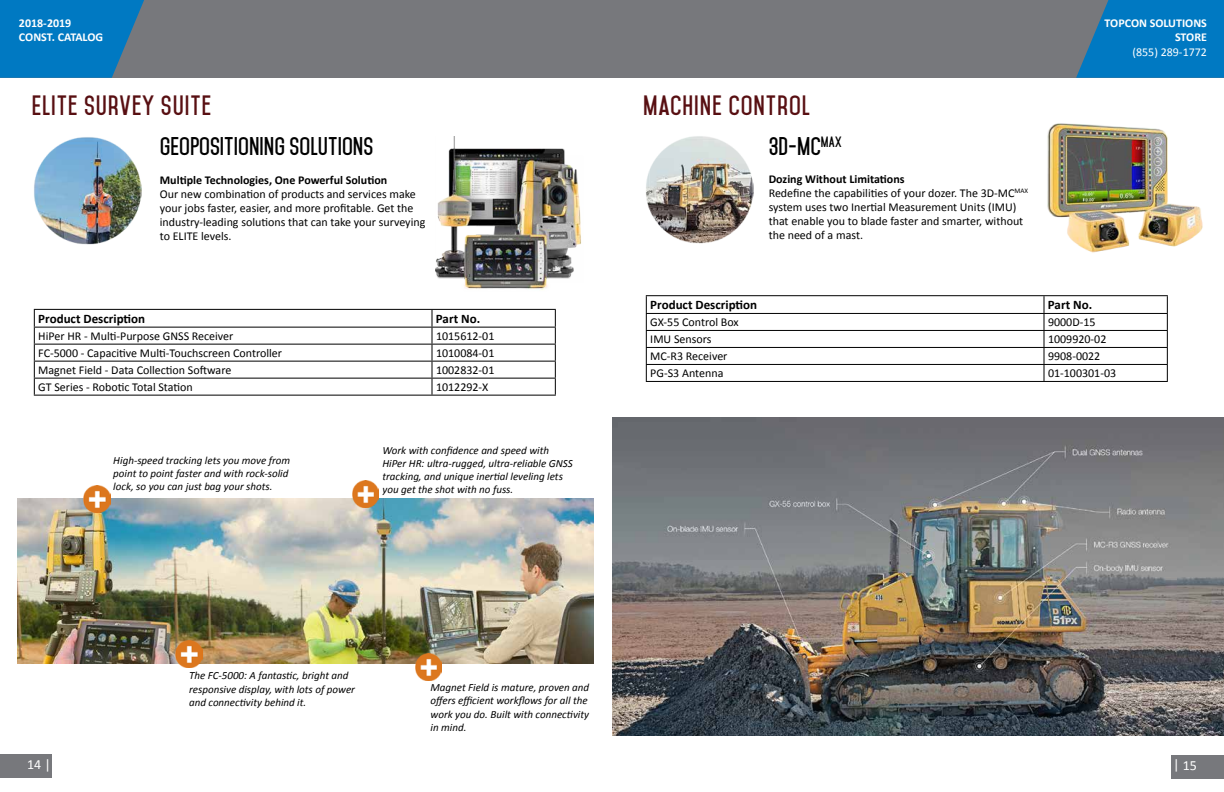
<style>
.page{position:relative;width:1224px;height:792px;background:#fff}
.page>*{position:absolute;margin:0;border:0;box-sizing:border-box;transform-origin:0 0}
.t1{font:700 24px "Mohave";letter-spacing:.035em;color:#580f12}
.t2{font:700 22px "Mohave";color:#000}
.t3{font:14px "Calibri";color:#fff}
.t4{font:700 13px "Calibri";color:#000}
.t5{font:12px/14px "Calibri";color:#000}
.t6{font:700 12px/14.4px "Calibri";color:#fff;text-align:right}
.t7{font:700 12px "Calibri";color:#000}
.t8{font:12px "Calibri";color:#fff}
.t9{font:italic 11px/13.2px "Calibri";color:#000}
.s1{font-weight:700}
</style>
<div class="page">
<div style="left:1172px;top:755px;width:52px;height:24px;background:#77787c"></div>
<div style="left:0;top:754px;width:52px;height:24px;background:#77787c"></div>
<div style="left:0;top:0;width:1224px;height:78px;background:#77787c"></div>
<svg style="left:1076px;top:0;width:148px;height:78px;background:#0d78b9"></svg>
<svg style="left:0;top:0;width:144px;height:78px;background:#0d78ba"></svg>
<img style="left:34px;top:137px;width:108px;height:108px">
<hr style="left:34px;top:309px;width:398px;height:1px;background:#000">
<hr style="left:432px;top:309px;width:124px;height:1px;background:#000">
<hr style="left:34px;top:327px;width:398px;height:1px;background:#000">
<hr style="left:432px;top:327px;width:124px;height:1px;background:#000">
<hr style="left:34px;top:344px;width:398px;height:1px;background:#000">
<hr style="left:432px;top:344px;width:124px;height:1px;background:#000">
<hr style="left:34px;top:361px;width:398px;height:1px;background:#000">
<hr style="left:432px;top:361px;width:124px;height:1px;background:#000">
<hr style="left:34px;top:378px;width:398px;height:1px;background:#000">
<svg style="left:34px;top:310px;width:1px;height:85px"></svg>
<hr style="left:432px;top:378px;width:124px;height:1px;background:#000">
<svg style="left:432px;top:310px;width:1px;height:85px"></svg>
<svg style="left:555px;top:310px;width:1px;height:85px"></svg>
<hr style="left:34px;top:395px;width:398px;height:1px;background:#000">
<hr style="left:432px;top:395px;width:124px;height:1px;background:#000">
<img style="left:435px;top:136px;width:146px;height:154px">
<img style="left:646px;top:136px;width:107px;height:108px">
<img style="left:1047px;top:123px;width:156px;height:130px">
<img style="left:17px;top:499px;width:577px;height:164px">
<img style="left:83px;top:486px;width:27px;height:26px">
<img style="left:176px;top:640px;width:26px;height:27px">
<img style="left:352px;top:480px;width:27px;height:27px">
<img style="left:415px;top:654px;width:27px;height:27px">
<hr style="left:646px;top:295px;width:398px;height:1px;background:#000">
<hr style="left:1044px;top:295px;width:124px;height:1px;background:#000">
<hr style="left:646px;top:313px;width:398px;height:1px;background:#000">
<hr style="left:1044px;top:313px;width:124px;height:1px;background:#000">
<hr style="left:646px;top:330px;width:398px;height:1px;background:#000">
<hr style="left:1044px;top:330px;width:124px;height:1px;background:#000">
<hr style="left:646px;top:347px;width:398px;height:1px;background:#000">
<hr style="left:1044px;top:347px;width:124px;height:1px;background:#000">
<hr style="left:646px;top:364px;width:398px;height:1px;background:#000">
<svg style="left:646px;top:296px;width:1px;height:85px"></svg>
<hr style="left:1044px;top:364px;width:124px;height:1px;background:#000">
<svg style="left:1044px;top:296px;width:1px;height:85px"></svg>
<svg style="left:1167px;top:296px;width:1px;height:85px"></svg>
<hr style="left:646px;top:381px;width:398px;height:1px;background:#000">
<hr style="left:1044px;top:381px;width:124px;height:1px;background:#000">
<img style="left:612px;top:418px;width:612px;height:318px">
<p class="t6" style="left:19px;top:16px;width:86px;text-align:left">2018-2019<br>CONST. CATALOG</p>
<h1 class="t1" style="left:32px;top:91px;width:181px">ELITE SURVEY SUITE</h1>
<h2 class="t2" style="left:160px;top:133px;width:215px">GEOPOSITIONING SOLUTIONS</h2>
<p class="t7" style="left:160px;top:173px;width:229px">Multiple Technologies, One Powerful Solution</p>
<p class="t5" style="left:160px;top:187px;width:267px">Our new combination of products and services make your jobs faster, easier, and more profitable. Get the industry-leading solutions that can take your surveying to ELITE levels.</p>
<p class="t4" style="left:38px;top:311px;width:108px">Product Description</p>
<p class="t4" style="left:436px;top:311px;width:46px">Part No.</p>
<p class="t5" style="left:38px;top:329px;width:197px">HiPer HR - Multi-Purpose GNSS Receiver</p>
<p class="t5" style="left:436px;top:329px;width:60px">1015612-01</p>
<p class="t5" style="left:38px;top:346px;width:245px">FC-5000 - Capacitive Multi-Touchscreen Controller</p>
<p class="t5" style="left:436px;top:346px;width:60px">1010084-01</p>
<p class="t5" style="left:38px;top:363px;width:195px">Magnet Field - Data Collection Software</p>
<p class="t5" style="left:436px;top:363px;width:60px">1002832-01</p>
<p class="t5" style="left:38px;top:380px;width:156px">GT Series - Robotic Total Station</p>
<p class="t5" style="left:436px;top:380px;width:54px">1012292-X</p>
<p class="t9" style="left:113px;top:453px;width:178px">High-speed tracking lets you move from point to point faster and with rock-solid lock, so you can just bag your shots.</p>
<p class="t9" style="left:382px;top:443px;width:192px">Work with confidence and speed with HiPer HR: ultra-rugged, ultra-reliable GNSS tracking, and unique inertial leveling lets you get the shot with no fuss.</p>
<h1 class="t1" style="left:643px;top:91px;width:168px">MACHINE CONTROL</h1>
<h2 class="t2" style="left:769px;top:132px;width:75px">3D-MC<sup>MAX</sup></h2>
<p class="t5" style="left:769px;top:172px;width:261px"><span class="s1">Dozing Without Limitations<br></span>Redefine the capabilities of your dozer. The 3D-MC<sup>MAX </sup>system uses two Inertial Measurement Units (IMU) that enable you to blade faster and smarter, without the need of a mast.</p>
<p class="t6" style="left:1105px;top:16px;width:104px">TOPCON SOLUTIONS<br>STORE</p>
<p class="t8" style="left:1133px;top:44px;width:76px">(855) 289-1772</p>
<p class="t4" style="left:650px;top:297px;width:108px">Product Description</p>
<p class="t4" style="left:1048px;top:297px;width:46px">Part No.</p>
<p class="t5" style="left:650px;top:316px;width:90px">GX-55 Control Box</p>
<p class="t5" style="left:1048px;top:316px;width:49px">9000D-15</p>
<p class="t5" style="left:650px;top:333px;width:63px">IMU Sensors</p>
<p class="t5" style="left:1048px;top:333px;width:60px">1009920-02</p>
<p class="t5" style="left:650px;top:350px;width:79px">MC-R3 Receiver</p>
<p class="t5" style="left:1048px;top:350px;width:54px">9908-0022</p>
<p class="t5" style="left:650px;top:367px;width:75px">PG-S3 Antenna</p>
<p class="t5" style="left:1048px;top:367px;width:70px">01-100301-03</p>
<p class="t9" style="left:189px;top:669px;width:167px">The FC-5000: A fantastic, bright and responsive display, with lots of power and connectivity behind it.</p>
<p class="t9" style="left:431px;top:681px;width:160px">Magnet Field is mature, proven and offers efficient workflows for all the work you do. Built with connectivity in mind.</p>
<p class="t3" style="left:27px;top:755px;width:25px">14 |</p>
<p class="t3" style="left:1173px;top:756px;width:25px">| 15</p>
</div>
